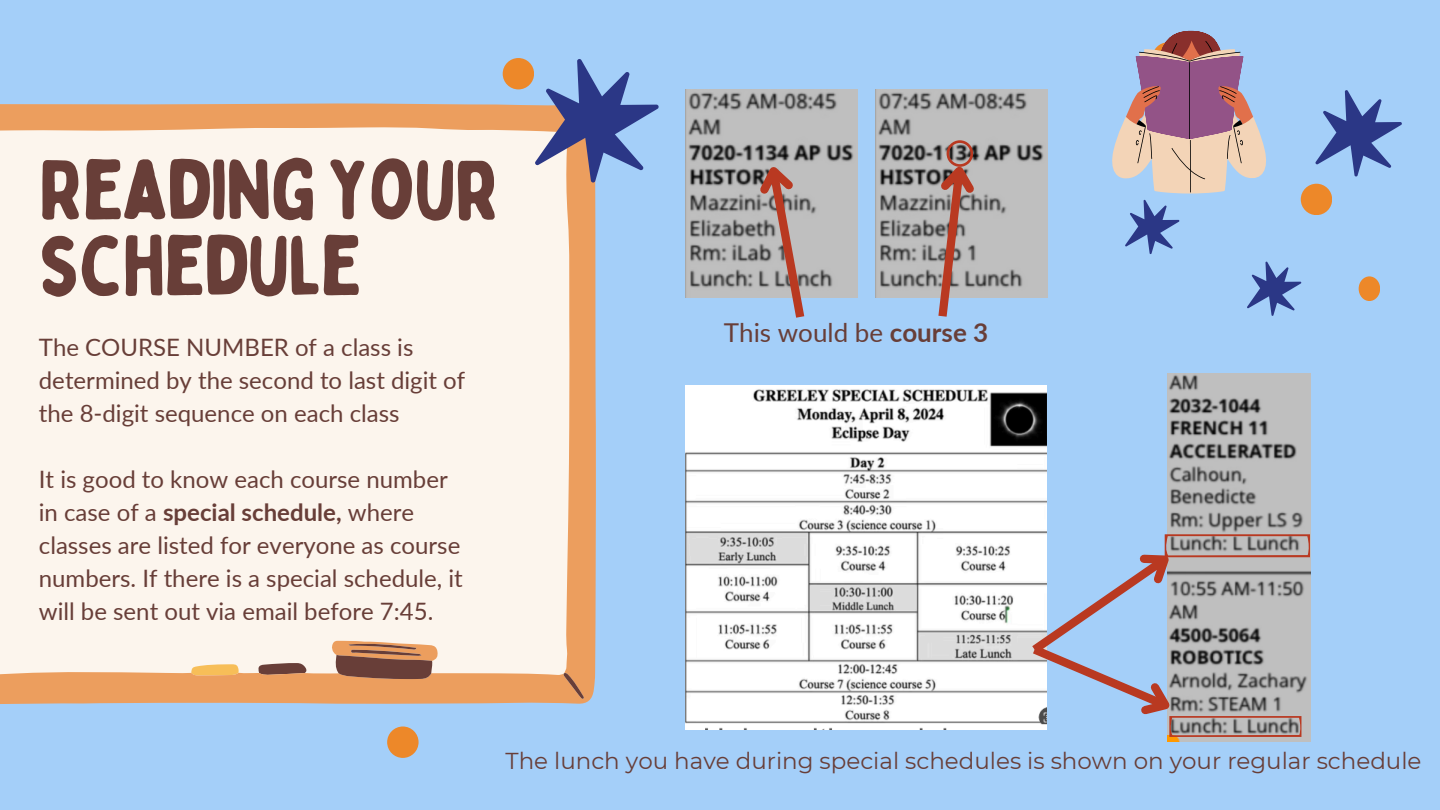
<style>
.page{position:relative;width:1440px;height:810px;background:#a4cff9}
.page>*{position:absolute;margin:0;border:0;box-sizing:border-box;transform-origin:0 0}
.t1{font:84.2px/75.8px "Bobby Jones Soft";letter-spacing:-.03em;color:#683e38}
.t2{font:26px "Lato";color:#683e38}
.t3{font:24px/33px "Lato";color:#683e38}
.t4{font:23px "Montserrat";color:#683e38}
.s1{font-weight:700}
</style>
<div class="page">
<svg style="left:0;top:103px;width:596px;height:601px;fill:#ec9e5e"></svg>
<svg style="left:0;top:110px;width:584px;height:590px;fill:#fcf5ed"></svg>
<div style="left:1359px;top:276px;width:21px;height:25px;background:#ed8829;border-radius:50%"></div>
<div style="left:503px;top:58px;width:31px;height:31px;background:#ed8829;border-radius:50%"></div>
<svg style="left:534px;top:59px;width:125px;height:124px"></svg>
<svg style="left:1315px;top:90px;width:87px;height:87px"></svg>
<img style="left:685px;top:89px;width:172px;height:208px">
<img style="left:875px;top:89px;width:172px;height:208px">
<img style="left:685px;top:386px;width:362px;height:343px">
<img style="left:1168px;top:374px;width:142px;height:367px">
<svg style="left:748px;top:153px;width:62px;height:165px"></svg>
<svg style="left:932px;top:140px;width:53px;height:177px"></svg>
<div style="left:1301px;top:184px;width:31px;height:31px;background:#ed8829;border-radius:50%"></div>
<svg style="left:1247px;top:261px;width:54px;height:55px"></svg>
<svg style="left:1023px;top:532px;width:287px;height:205px"></svg>
<svg style="left:1112px;top:31px;width:154px;height:223px"></svg>
<div style="left:387px;top:727px;width:32px;height:31px;background:#ed8829;border-radius:50%"></div>
<p class="t1" style="left:39px;top:153px;width:463px">READING YOUR<br>SCHEDULE</p>
<h1 class="t3" style="left:39px;top:330px;width:428px">The COURSE NUMBER of a class is determined by the second to last digit of the 8-digit sequence on each class</h1>
<p class="t3" style="left:39px;top:462px;width:425px">It is good to know each course number in case of a <span class="s1">special schedule,</span> where classes are listed for everyone as course numbers. If there is a special schedule, it will be sent out via email before 7:45.</p>
<p class="t2" style="left:724px;top:316px;width:266px">This would be <span class="s1">course 3</span></p>
<p class="t4" style="left:505px;top:747px;width:918px">The lunch you have during special schedules is shown on your regular schedule</p>
</div>
